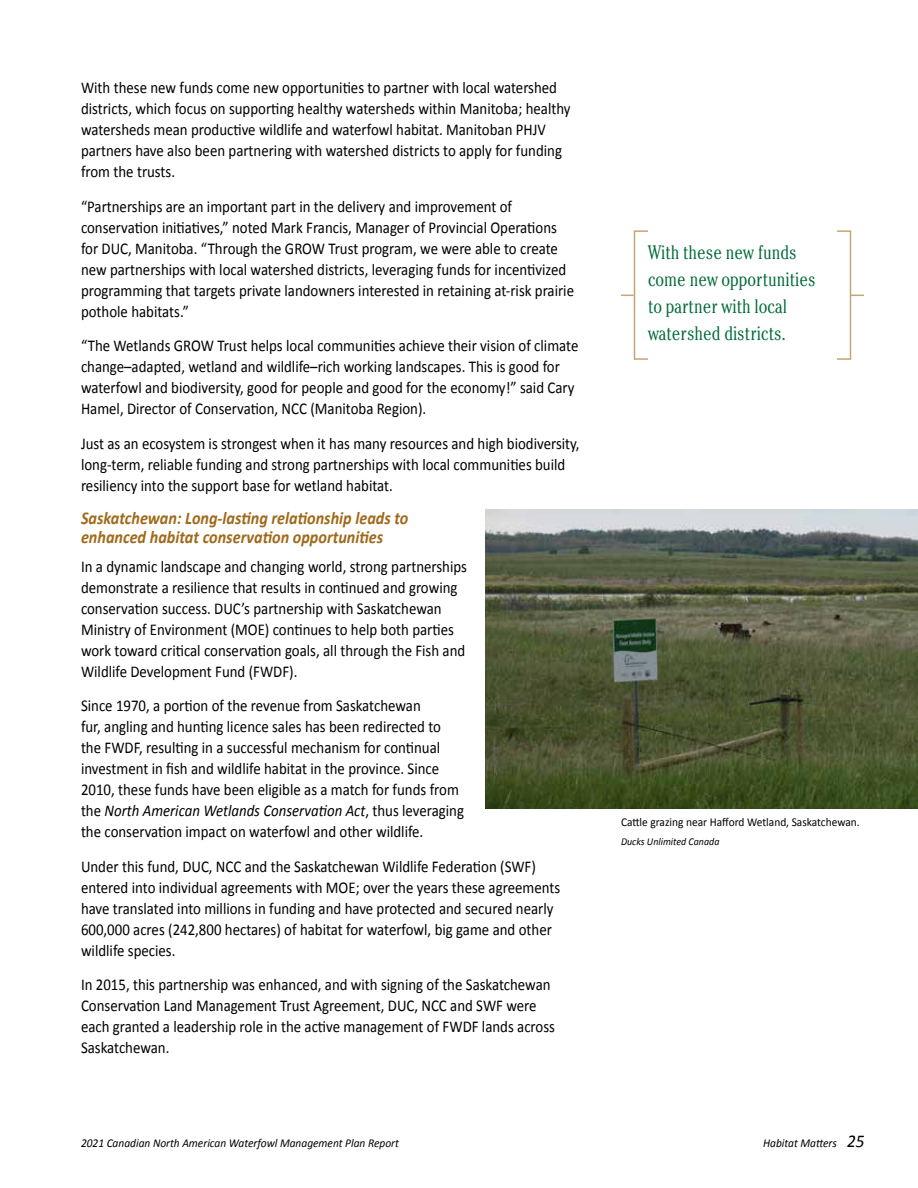
<style>
.page{position:relative;width:918px;height:1188px;background:#fff}
.page>*{position:absolute;margin:0;border:0;box-sizing:border-box;transform-origin:0 0}
.t1{font:300 condensed 19.5px/27px "Cheltenham";color:#006a39}
.t2{font:italic 700 18px/19.5px "Calibri";color:#a0691a;scale:.9 1}
.t3{font:16.5px/21px "Calibri";color:#000;scale:.9 1}
.t4{font:italic 12px "Calibri";color:#000;scale:.95 1}
.t5{font:12px "Calibri";color:#000;scale:.95 1}
.t6{font:italic 10.5px "Calibri";color:#000;scale:.95 1}
.s1{font-style:italic}
.s2{font-size:18px}
</style>
<div class="page">
<img style="left:485px;top:509px;width:433px;height:299px">
<div style="left:634px;top:230px;width:15px;height:130px;border:2px solid #c6a575"></div>
<svg style="left:621px;top:295px;width:13px;height:1px"></svg>
<div style="left:836px;top:230px;width:15px;height:130px;border:2px solid #c6a575"></div>
<svg style="left:851px;top:295px;width:13px;height:1px"></svg>
<p class="t3" style="left:81px;top:77px;width:546px">With these new funds come new opportunities to partner with local watershed districts, which focus on supporting healthy watersheds within Manitoba; healthy watersheds mean productive wildlife and waterfowl habitat. Manitoban PHJV partners have also been partnering with watershed districts to apply for funding from the trusts.</p>
<p class="t3" style="left:81px;top:196px;width:549px">“Partnerships are an important part in the delivery and improvement of conservation initiatives,” noted Mark Francis, Manager of Provincial Operations for DUC, Manitoba. “Through the GROW Trust program, we were able to create new partnerships with local watershed districts, leveraging funds for incentivized programming that targets private landowners interested in retaining at-risk prairie pothole habitats.”</p>
<p class="t3" style="left:81px;top:335px;width:554px">“The Wetlands GROW Trust helps local communities achieve their vision of climate change–adapted, wetland and wildlife–rich working landscapes. This is good for waterfowl and biodiversity, good for people and good for the economy!” said Cary Hamel, Director of Conservation, NCC (Manitoba Region).</p>
<p class="t3" style="left:81px;top:433px;width:556px">Just as an ecosystem is strongest when it has many resources and high biodiversity, long-term, reliable funding and strong partnerships with local communities build resiliency into the support base for wetland habitat.</p>
<p class="t2" style="left:81px;top:508px;width:365px">Saskatchewan: Long-lasting relationship leads to enhanced habitat conservation opportunities</p>
<p class="t3" style="left:81px;top:556px;width:430px">In a dynamic landscape and changing world, strong partnerships demonstrate a resilience that results in continued and growing conservation success. DUC’s partnership with Saskatchewan Ministry of Environment (MOE) continues to help both parties work toward critical conservation goals, all through the Fish and Wildlife Development Fund (FWDF).</p>
<p class="t3" style="left:81px;top:695px;width:427px">Since 1970, a portion of the revenue from Saskatchewan<br>fur, angling and hunting licence sales has been redirected to the FWDF, resulting in a successful mechanism for continual investment in fish and wildlife habitat in the province. Since 2010, these funds have been eligible as a match for funds from the <span class="s1">North American Wetlands Conservation Act</span>, thus leveraging the conservation impact on waterfowl and other wildlife.</p>
<p class="t3" style="left:81px;top:856px;width:534px">Under this fund, DUC, NCC and the Saskatchewan Wildlife Federation (SWF) entered into individual agreements with MOE; over the years these agreements have translated into millions in funding and have protected and secured nearly 600,000 acres (242,800 hectares) of habitat for waterfowl, big game and other wildlife species.</p>
<p class="t3" style="left:81px;top:974px;width:528px">In 2015, this partnership was enhanced, and with signing of the Saskatchewan Conservation Land Management Trust Agreement, DUC, NCC and SWF were each granted a leadership role in the active management of FWDF lands across Saskatchewan.</p>
<p class="t1" style="left:648px;top:238px;width:169px">With these new funds come new opportunities to partner with local watershed districts.</p>
<p class="t5" style="left:621px;top:815px;width:253px">Cattle grazing near Hafford Wetland, Saskatchewan.</p>
<p class="t6" style="left:621px;top:834px;width:105px">Ducks Unlimited Canada</p>
<p class="t4" style="left:81px;top:1135px;width:336px">2021 Canadian North American Waterfowl Management Plan Report</p>
<p class="t4" style="left:763px;top:1135px;width:108px">Habitat Matters <span class="s2">25</span></p>
</div>
